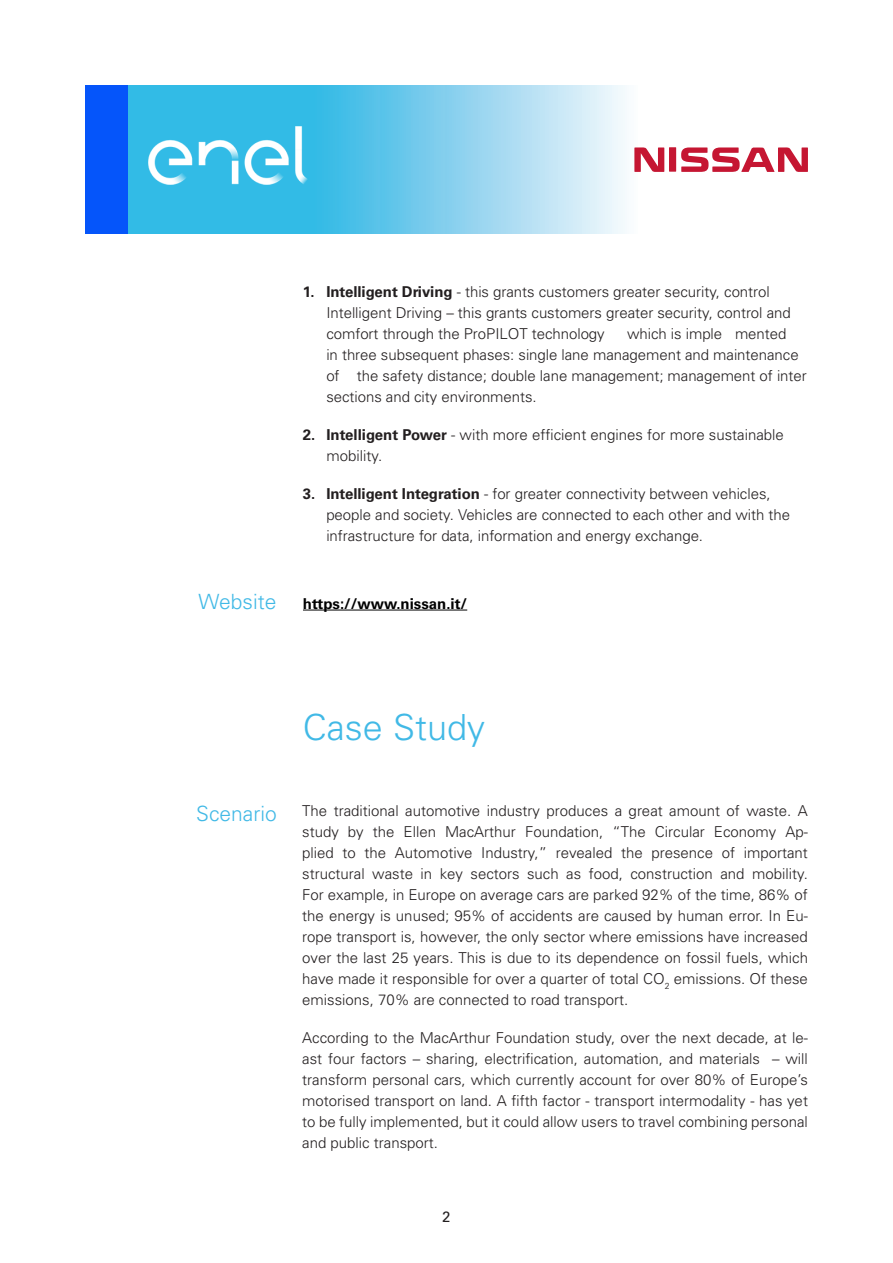
<style>
.page{position:relative;width:893px;height:1263px;background:#fff}
.page>*{position:absolute;margin:0;border:0;box-sizing:border-box;transform-origin:0 0}
.t1{font:300 36px "Univers";color:#41b9e6}
.t2{font:300 21px "Univers";color:#41b9e6}
.t3{font:300 15px/21px "Univers";letter-spacing:-.005em;color:#231f20}
.t4{font:700 15px "Univers";color:#000}
.t5{font:15px "Univers";color:#231f20}
.s1{font-weight:700}
</style>
<div class="page">
<hr style="left:303px;top:610px;width:164px;height:1px;background:#000">
<svg style="left:128px;top:85px;width:497px;height:149px;background:#76ceed"></svg>
<div style="left:85px;top:85px;width:43px;height:149px;background:#0555fa"></div>
<div style="left:669px;top:147px;width:7px;height:25px;background:#c51632"></div>
<svg style="left:634px;top:147px;width:30px;height:25px"></svg>
<svg style="left:681px;top:147px;width:127px;height:25px"></svg>
<img style="left:149px;top:126px;width:158px;height:58px">
<p class="t3" style="left:326px;top:281px;width:466px;text-indent:-23px"><span class="s1">1. Intelligent Driving</span> - this grants customers greater security, control<br>Intelligent Driving – this grants customers greater security, control and comfort through the ProPILOT technology</p>
<p class="t3" style="left:326px;top:323px;width:482px;text-indent:301px">which is imple mented<br>in three subsequent phases: single lane management and maintenance of the safety distance; double lane management; management of inter sections and city environments.</p>
<p class="t3" style="left:326px;top:424px;width:459px;text-indent:-23px"><span class="s1">2. Intelligent Power</span> - with more efficient engines for more sustainable mobility.</p>
<p class="t3" style="left:303px;top:483px;width:469px"><span class="s1">3. Intelligent Integration</span> - for greater connectivity between vehicles,</p>
<p class="t3" style="left:326px;top:504px;width:465px">people and society. Vehicles are connected to each other and with the infrastructure for data, information and energy exchange.</p>
<p class="t2" style="left:199px;top:588px;width:79px">Website</p>
<p class="t4" style="left:303px;top:594px;width:166px">https://www.nissan.it/</p>
<p class="t1" style="left:303px;top:706px;width:184px">Case Study</p>
<p class="t2" style="left:196px;top:801px;width:82px">Scenario</p>
<p class="t3" style="left:302px;top:801px;width:507px;text-align:justify">The traditional automotive industry produces a great amount of waste. A study by the Ellen MacArthur Foundation, “The Circular Economy Ap&shy;plied to the Automotive Industry,” revealed the presence of important structural waste in key sectors such as food, construction and mobility.<br>For example, in Europe on average cars are parked 92% of the time, 86% of the energy is unused; 95% of accidents are caused by human error. In Eu&shy;rope transport is, however, the only sector where emissions have increased over the last 25 years. This is due to its dependence on fossil fuels, which have made it responsible for over a quarter of total CO<sub>2</sub> emissions. Of these emissions, 70% are connected to road transport.</p>
<p class="t3" style="left:302px;top:1028px;width:507px;text-align:justify">According to the MacArthur Foundation study, over the next decade, at le&shy;ast four factors – sharing, electrification, automation, and materials – will transform personal cars, which currently account for over 80% of Europe’s motorised transport on land. A fifth factor - transport intermodality - has yet to be fully implemented, but it could allow users to travel combining personal and public transport.</p>
<p class="t5" style="left:442px;top:1208px;width:10px">2</p>
</div>
